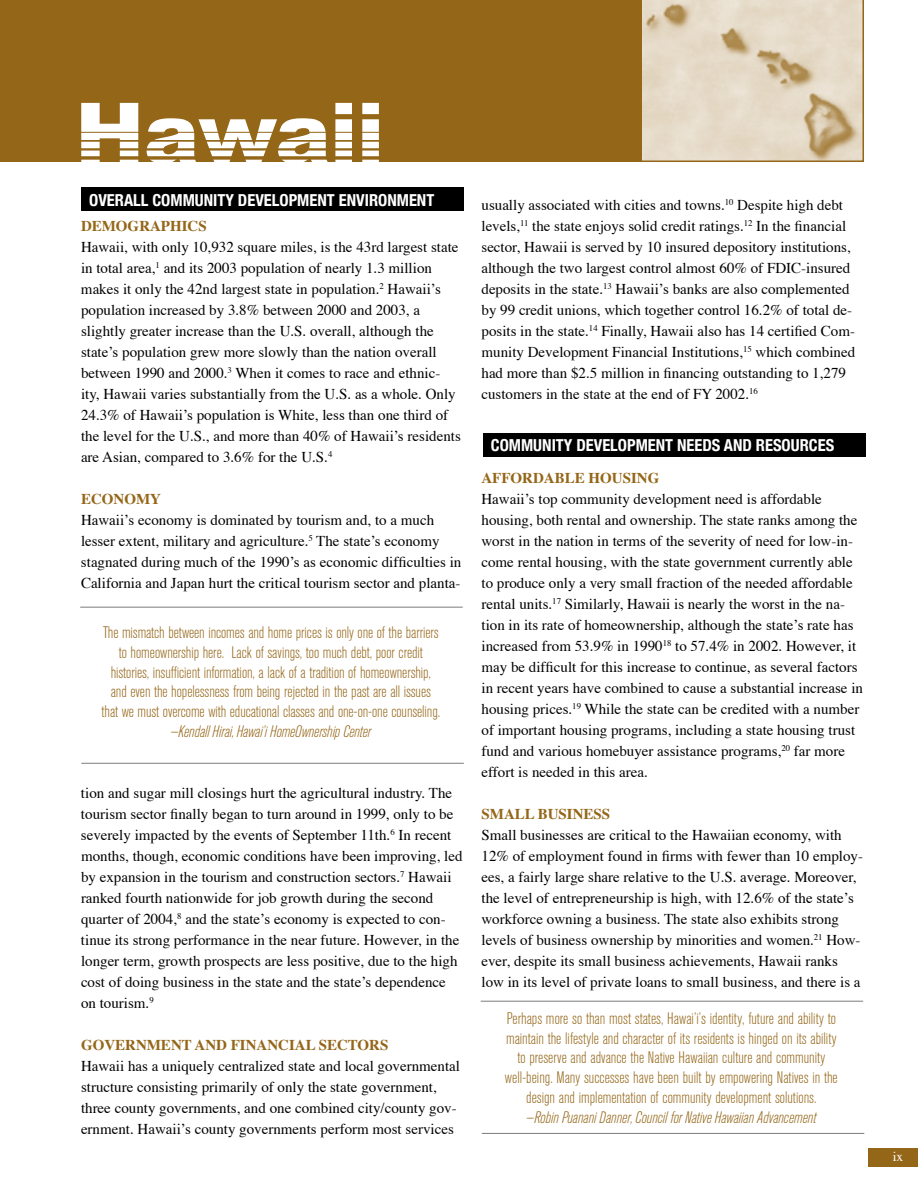
<style>
.page{position:relative;width:918px;height:1188px;background:#fff}
.page>*{position:absolute;margin:0;border:0;box-sizing:border-box;transform-origin:0 0}
.t1{font:900 83.25px/137.2px "Arial";letter-spacing:-.01em;color:#fff}
.t2{font:300 condensed 16.5px/19.8px "Akzidenz Grotesk BE";color:#946618;text-align:center}
.t3{font:italic 300 condensed 16.5px "Akzidenz Grotesk BE";color:#946618}
.t4{font:700 condensed 16.5px "Helvetica Neue";color:#fff}
.t5{font:15px/21px "Times";color:#000}
.t6{font:700 15px "Times";color:#946618}
.t7{font:13.5px "Times";color:#fff}
</style>
<div class="page">
<div style="left:0;top:0;width:640px;height:162px;background:#946618"></div>
<div style="left:869px;top:1148px;width:49px;height:19px;background:#946618"></div>
<hr style="left:80px;top:607px;width:383px;height:1px;background:#7c7c7c">
<hr style="left:81px;top:763px;width:383px;height:1px;background:#7c7c7c">
<div style="left:81px;top:188px;width:383px;height:23px;background:#000"></div>
<hr style="left:481px;top:1001px;width:382px;height:1px;background:#7c7c7c">
<hr style="left:482px;top:1133px;width:382px;height:1px;background:#7c7c7c">
<svg style="left:640px;top:0;width:224px;height:162px;background:#ded1ba"></svg>
<div style="left:483px;top:433px;width:383px;height:24px;background:#000"></div>
<hr style="left:72px;top:132px;width:449px;height:1px;background:#946618">
<hr style="left:72px;top:140px;width:449px;height:2px;background:#946618">
<hr style="left:72px;top:148px;width:449px;height:3px;background:#946618">
<hr style="left:72px;top:156px;width:449px;height:4px;background:#946618">
<h1 class="t1" style="left:6px;top:65px;width:380px;text-indent:70px">Hawaii aho</h1>
<p class="t4" style="left:89px;top:190px;width:347px">OVERALL COMMUNITY DEVELOPMENT ENVIRONMENT</p>
<p class="t6" style="left:81px;top:216px;width:127px">DEMOGRAPHICS</p>
<p class="t5" style="left:81px;top:237px;width:381px">Hawaii, with only 10,932 square miles, is the 43rd largest state in total area,<sup>1</sup> and its 2003 population of nearly 1.3 million makes it only the 42nd largest state in population.<sup>2</sup> Hawaiiʼs population increased by 3.8% between 2000 and 2003, a slightly greater increase than the U.S. overall, although the stateʼs population grew more slowly than the nation overall between 1990 and 2000.<sup>3</sup> When it comes to race and ethnic&shy;ity, Hawaii varies substantially from the U.S. as a whole. Only 24.3% of Hawaiiʼs population is White, less than one third of the level for the U.S., and more than 40% of Hawaiiʼs residents are Asian, compared to 3.6% for the U.S.<sup>4</sup></p>
<p class="t6" style="left:81px;top:489px;width:81px">ECONOMY</p>
<p class="t5" style="left:81px;top:510px;width:382px">Hawaiiʼs economy is dominated by tourism and, to a much lesser extent, military and agriculture.<sup>5</sup> The stateʼs economy stagnated during much of the 1990ʼs as economic difficulties in California and Japan hurt the critical tourism sector and planta-</p>
<p class="t2" style="left:102px;top:623px;width:340px">The mismatch between incomes and home prices is only one of the barriers to homeownership here. Lack of savings, too much debt, poor credit histories, insufficient information, a lack of a tradition of homeownership, and even the hopelessness from being rejected in the past are all issues that we must overcome with educational classes and one-on-one counseling.</p>
<p class="t3" style="left:171px;top:722px;width:202px">—Kendall Hirai, Hawai’i HomeOwnership Center</p>
<p class="t5" style="left:81px;top:783px;width:383px">tion and sugar mill closings hurt the agricultural industry. The tourism sector finally began to turn around in 1999, only to be severely impacted by the events of September 11th.<sup>6</sup> In recent months, though, economic conditions have been improving, led by expansion in the tourism and construction sectors.<sup>7</sup> Hawaii ranked fourth nationwide for job growth during the second quarter of 2004,<sup>8</sup> and the stateʼs economy is expected to con&shy;tinue its strong performance in the near future. However, in the longer term, growth prospects are less positive, due to the high cost of doing business in the state and the stateʼs dependence on tourism.<sup>9</sup></p>
<p class="t6" style="left:81px;top:1035px;width:309px">GOVERNMENT AND FINANCIAL SECTORS</p>
<p class="t5" style="left:81px;top:1056px;width:381px">Hawaii has a uniquely centralized state and local governmental structure consisting primarily of only the state government, three county governments, and one combined city/county gov&shy;ernment. Hawaiiʼs county governments perform most services</p>
<p class="t5" style="left:481px;top:195px;width:375px">usually associated with cities and towns.<sup>10</sup> Despite high debt levels,<sup>11</sup> the state enjoys solid credit ratings.<sup>12</sup> In the financial sector, Hawaii is served by 10 insured depository institutions, although the two largest control almost 60% of FDIC-insured deposits in the state.<sup>13</sup> Hawaiiʼs banks are also complemented by 99 credit unions, which together control 16.2% of total de&shy;posits in the state.<sup>14</sup> Finally, Hawaii also has 14 certified Com&shy;munity Development Financial Institutions,<sup>15</sup> which combined had more than $2.5 million in financing outstanding to 1,279 customers in the state at the end of FY 2002.<sup>16</sup></p>
<p class="t4" style="left:491px;top:435px;width:345px">COMMUNITY DEVELOPMENT NEEDS AND RESOURCES</p>
<p class="t6" style="left:482px;top:468px;width:179px">AFFORDABLE HOUSING</p>
<p class="t5" style="left:481px;top:489px;width:383px">Hawaiiʼs top community development need is affordable housing, both rental and ownership. The state ranks among the worst in the nation in terms of the severity of need for low-in&shy;come rental housing, with the state government currently able to produce only a very small fraction of the needed affordable rental units.<sup>17</sup> Similarly, Hawaii is nearly the worst in the na&shy;tion in its rate of homeownership, although the stateʼs rate has increased from 53.9% in 1990<sup>18</sup> to 57.4% in 2002. However, it may be difficult for this increase to continue, as several factors in recent years have combined to cause a substantial increase in housing prices.<sup>19</sup> While the state can be credited with a number of important housing programs, including a state housing trust fund and various homebuyer assistance programs,<sup>20</sup> far more effort is needed in this area.</p>
<p class="t6" style="left:482px;top:804px;width:130px">SMALL BUSINESS</p>
<p class="t5" style="left:482px;top:825px;width:383px">Small businesses are critical to the Hawaiian economy, with 12% of employment found in firms with fewer than 10 employ&shy;ees, a fairly large share relative to the U.S. average. Moreover, the level of entrepreneurship is high, with 12.6% of the stateʼs workforce owning a business. The state also exhibits strong levels of business ownership by minorities and women.<sup>21</sup> How&shy;ever, despite its small business achievements, Hawaii ranks low in its level of private loans to small business, and there is a</p>
<p class="t2" style="left:505px;top:1009px;width:334px">Perhaps more so than most states, Hawai’i’s identity, future and ability to maintain the lifestyle and character of its residents is hinged on its ability to preserve and advance the Native Hawaiian culture and community well-being. Many successes have been built by empowering Natives in the design and implementation of community development solutions.</p>
<p class="t3" style="left:526px;top:1108px;width:292px">—Robin Puanani Danner, Council for Native Hawaiian Advancement</p>
<p class="t7" style="left:893px;top:1148px;width:12px">ix</p>
</div>
